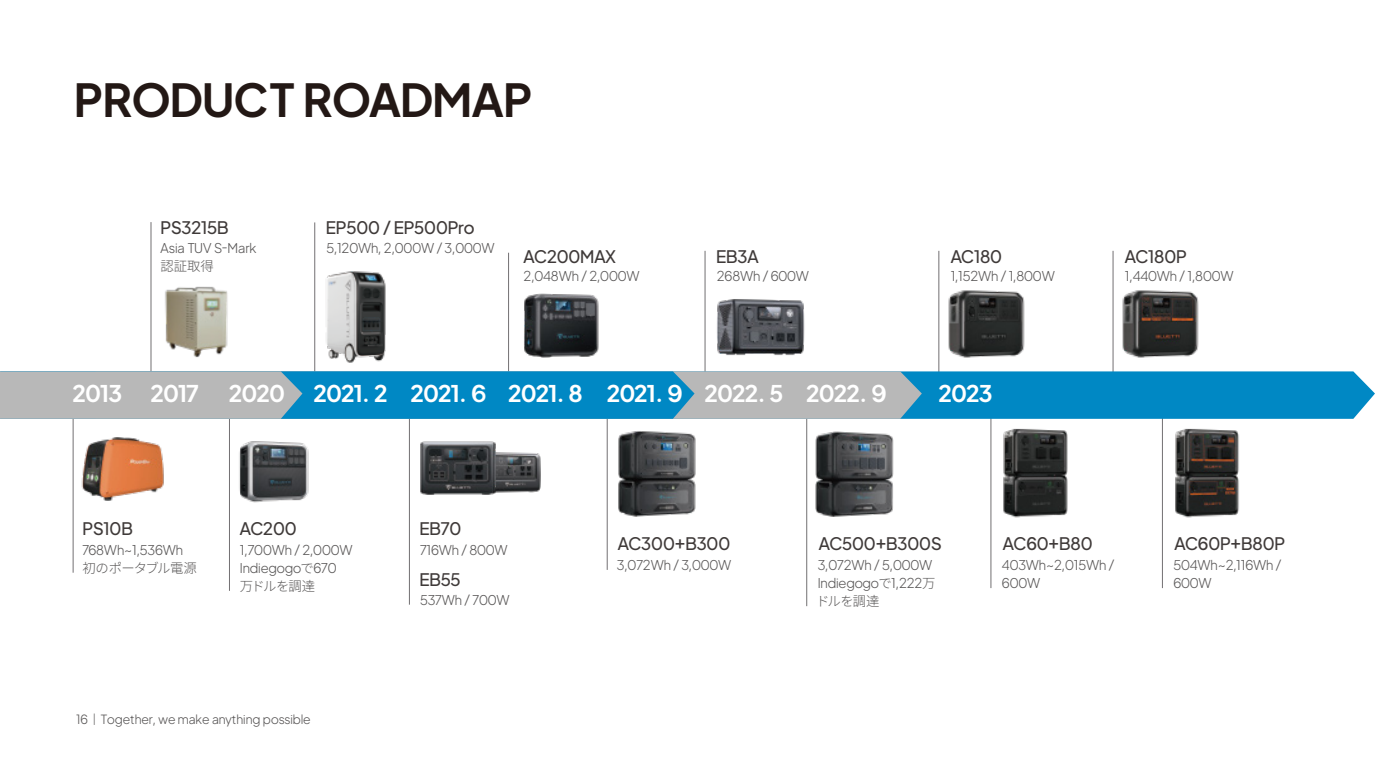
<style>
.page{position:relative;width:1375px;height:780px;background:#fff}
.page>*{position:absolute;margin:0;border:0;box-sizing:border-box;transform-origin:0 0}
.t1{font:700 45.32px "BLUETTI1.0";color:#231815}
.t2{font:700 22.93px "BLUETTI1.0";letter-spacing:-.005em;color:#fff}
.t3{font:500 17.15px "BLUETTI1.0";letter-spacing:-.005em;color:#3f3a39}
.t4{font:300 13.3px/18.2px "BLUETTI1.0";letter-spacing:-.01em;color:#595757}
.t5{font:300 13.3px "Noto Sans JP";letter-spacing:-.035em;color:#595757}
.t6{font:300 12.6px "BLUETTI1.0";color:#595757}
.s1{font-family:"Noto Sans JP"}
.s2{font-family:"Source Han Sans CN"}
</style>
<div class="page">
<hr style="left:73px;top:408px;width:1px;height:164px;background:#727072">
<hr style="left:151px;top:222px;width:1px;height:164px;background:#727072">
<hr style="left:409px;top:415px;width:1px;height:189px;background:#727072">
<hr style="left:229px;top:408px;width:1px;height:183px;background:#727072">
<hr style="left:508px;top:253px;width:1px;height:133px;background:#727072">
<hr style="left:314px;top:222px;width:1px;height:164px;background:#727072">
<img style="left:239px;top:441px;width:70px;height:62px">
<img style="left:496px;top:452px;width:44px;height:41px">
<img style="left:420px;top:441px;width:76px;height:54px">
<hr style="left:607px;top:408px;width:1px;height:162px;background:#727072">
<img style="left:524px;top:294px;width:75px;height:63px">
<hr style="left:704px;top:251px;width:1px;height:135px;background:#727072">
<img style="left:618px;top:431px;width:78px;height:86px">
<hr style="left:806px;top:408px;width:1px;height:198px;background:#727072">
<img style="left:815px;top:431px;width:79px;height:86px">
<hr style="left:990px;top:408px;width:1px;height:180px;background:#727072">
<img style="left:990px;top:425px;width:78px;height:94px">
<hr style="left:1161px;top:408px;width:1px;height:180px;background:#727072">
<img style="left:1161px;top:425px;width:78px;height:94px">
<img style="left:81px;top:437px;width:83px;height:64px">
<img style="left:165px;top:286px;width:63px;height:72px">
<img style="left:717px;top:299px;width:88px;height:57px">
<hr style="left:938px;top:251px;width:1px;height:135px;background:#727072">
<img style="left:948px;top:290px;width:77px;height:68px">
<hr style="left:1112px;top:251px;width:1px;height:135px;background:#727072">
<img style="left:1122px;top:290px;width:77px;height:68px">
<img style="left:314px;top:270px;width:72px;height:98px">
<div style="left:921px;top:371px;width:453px;height:48px;background:#0088c4"></div>
<svg style="left:0;top:371px;width:921px;height:48px;background:#67a3bd"></svg>
<h1 class="t1" style="left:74px;top:62px;width:459px">PRODUCT ROADMAP</h1>
<p class="t3" style="left:161px;top:214px;width:69px">PS3215B</p>
<p class="t3" style="left:326px;top:214px;width:149px">EP500 / EP500Pro</p>
<p class="t4" style="left:161px;top:238px;width:97px">Asia TUV S-Mark</p>
<p class="t5" style="left:161px;top:259px;width:55px">認証取得</p>
<p class="t4" style="left:326px;top:238px;width:170px">5,120Wh, 2,000W / 3,000W</p>
<p class="t3" style="left:523px;top:242px;width:94px">AC200MAX</p>
<p class="t3" style="left:716px;top:242px;width:43px">EB3A</p>
<p class="t4" style="left:523px;top:266px;width:117px">2,048Wh / 2,000W</p>
<p class="t4" style="left:716px;top:266px;width:94px">268Wh / 600W</p>
<p class="t3" style="left:950px;top:242px;width:53px">AC180</p>
<p class="t4" style="left:950px;top:266px;width:106px">1,152Wh / 1,800W</p>
<h2 class="t2" style="left:73px;top:374px;width:50px">2013</h2>
<h2 class="t2" style="left:151px;top:374px;width:49px">2017</h2>
<h2 class="t2" style="left:229px;top:374px;width:57px">2020</h2>
<h2 class="t2" style="left:314px;top:374px;width:574px">2021. 2 2021. 6 2021. 8 2021. 9 2022. 5 2022. 9</h2>
<h2 class="t2" style="left:938px;top:374px;width:55px">2023</h2>
<p class="t3" style="left:1124px;top:242px;width:63px">AC180P</p>
<p class="t4" style="left:1124px;top:266px;width:110px">1,440Wh / 1,800W</p>
<p class="t3" style="left:83px;top:514px;width:52px">PS10B</p>
<p class="t4" style="left:83px;top:539px;width:102px">768Wh~1,536Wh</p>
<p class="t5" style="left:83px;top:560px;width:116px">初のポータブル電源</p>
<p class="t3" style="left:240px;top:514px;width:58px">AC200</p>
<p class="t4" style="left:240px;top:539px;width:114px">1,700Wh / 2,000W<br>Indiegogo<span class="s1">で</span>670</p>
<p class="t5" style="left:240px;top:578px;width:77px">万ドルを調達</p>
<p class="t3" style="left:420px;top:514px;width:43px">EB70</p>
<p class="t4" style="left:420px;top:540px;width:89px">716Wh / 800W</p>
<p class="t3" style="left:420px;top:566px;width:42px">EB55</p>
<p class="t4" style="left:420px;top:590px;width:91px">537Wh / 700W</p>
<p class="t3" style="left:618px;top:529px;width:114px">AC300+B300</p>
<p class="t4" style="left:617px;top:555px;width:116px">3,072Wh / 3,000W</p>
<p class="t3" style="left:818px;top:529px;width:124px">AC500+B300S</p>
<p class="t4" style="left:817px;top:555px;width:119px">3,072Wh / 5,000W<br>Indiegogo<span class="s1">で</span>1,222<span class="s1">万</span></p>
<p class="t5" style="left:816px;top:594px;width:65px">ドルを調達</p>
<p class="t3" style="left:1002px;top:529px;width:91px">AC60+B80</p>
<p class="t4" style="left:1001px;top:555px;width:114px">403Wh~2,015Wh /<br>600W</p>
<p class="t3" style="left:1174px;top:529px;width:112px">AC60P+B80P</p>
<p class="t4" style="left:1173px;top:555px;width:109px">504Wh~2,116Wh /<br>600W</p>
<p class="t6" style="left:76px;top:709px;width:236px">16<span class="s2">丨</span>Together, we make anything possible</p>
</div>
